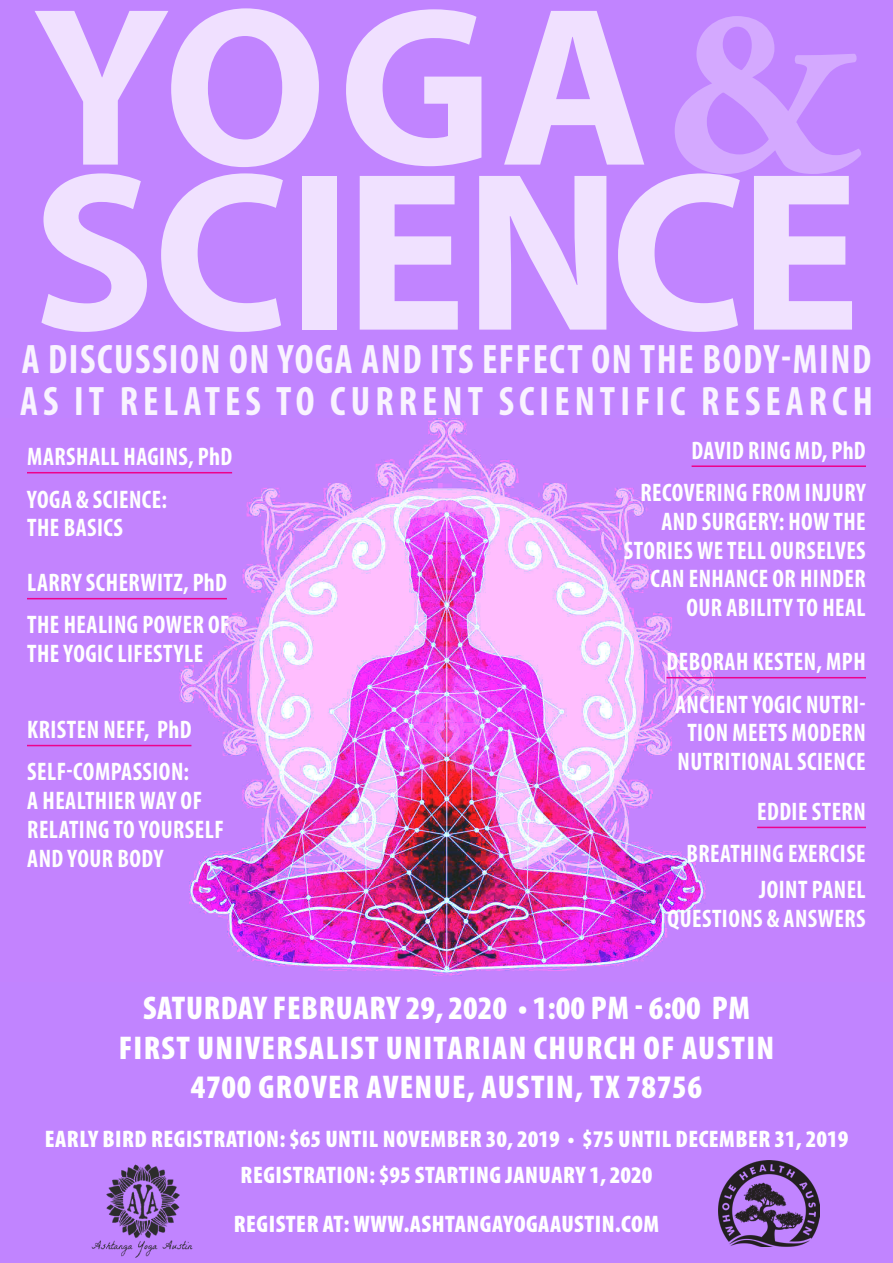
<style>
.page{position:relative;width:893px;height:1263px;background:#c184ff}
.page>*{position:absolute;margin:0;border:0;box-sizing:border-box;transform-origin:0 0}
.t1{font:700 228px "Myriad Pro";letter-spacing:-.02em;color:#f0e1ff}
.t2{font:700 228px "Myriad Pro";color:#f0e0ff}
.t3{font:700 condensed 41.4px "Myriad Pro";letter-spacing:.04em;color:#f9f3ff;scale:.94 1}
.t4{font:700 condensed 41.4px "Myriad Pro";letter-spacing:.13em;color:#f9f3ff;scale:.94 1}
.Name{font:900 condensed 33px "Myriad Pro";letter-spacing:.04em;color:#fff}
.Name-2{font:900 condensed 33px "Myriad Pro";letter-spacing:.02em;color:#fff}
.Line_Below{font:700 condensed 25.5px/28.8px "Myriad Pro";letter-spacing:.02em;color:#fff;text-align:center;scale:.94 1}
.Name-3{font:900 condensed 24px "Myriad Pro";letter-spacing:.02em;color:#fff}
.s1{font-family:"Adobe Garamond Pro";font-size:241.5px;color:#d4a9ff}
</style>
<div class="page">
<img style="left:27px;top:419px;width:839px;height:557px">
<hr style="left:27px;top:745px;width:164px;height:1px;background:#ed028c">
<hr style="left:27px;top:472px;width:205px;height:1px;background:#ed028c">
<hr style="left:666px;top:677px;width:200px;height:1px;background:#ed028c">
<hr style="left:692px;top:465px;width:174px;height:2px;background:#ed028c">
<hr style="left:757px;top:827px;width:109px;height:1px;background:#ed028c">
<hr style="left:27px;top:598px;width:200px;height:1px;background:#ed028c">
<img style="left:719px;top:1160px;width:100px;height:86px">
<img style="left:92px;top:1164px;width:101px;height:93px">
<p class="t2" style="left:33px;top:-61px;width:829px">YOGA<span class="s1">&amp;</span></p>
<p class="t1" style="left:32px;top:104px;width:830px">SCIENCE</p>
<p class="t3" style="left:22px;top:334px;width:905px">A DISCUSSION ON YOGA AND ITS EFFECT ON THE BODY-MIND</p>
<p class="t4" style="left:20px;top:376px;width:908px">AS IT RELATES TO CURRENT SCIENTIFIC RESEARCH</p>
<p class="Line_Below" style="left:27px;top:442px;width:219px">MARSHALL HAGINS, PhD</p>
<p class="Line_Below" style="left:27px;top:484px;width:150px">YOGA &amp; SCIENCE:</p>
<p class="Line_Below" style="left:27px;top:513px;width:103px">THE BASICS</p>
<p class="Line_Below" style="left:27px;top:568px;width:214px">LARRY SCHERWITZ, PhD</p>
<p class="Line_Below" style="left:27px;top:610px;width:217px;text-align:left">THE HEALING POWER OF<br>THE YOGIC LIFESTYLE</p>
<p class="Line_Below" style="left:27px;top:715px;width:176px">KRISTEN NEFF, PhD</p>
<p class="Line_Below" style="left:27px;top:757px;width:174px">SELF-COMPASSION:</p>
<p class="Line_Below" style="left:27px;top:786px;width:187px">A HEALTHIER WAY OF</p>
<p class="Line_Below" style="left:27px;top:814px;width:211px">RELATING TO YOURSELF</p>
<p class="Line_Below" style="left:27px;top:843px;width:146px">AND YOUR BODY</p>
<p class="Line_Below" style="left:692px;top:435px;width:187px">DAVID RING MD, PhD</p>
<p class="Line_Below" style="left:624px;top:478px;width:259px;text-align:right">RECOVERING FROM INJURY<br>AND SURGERY: HOW THE<br>STORIES WE TELL OURSELVES<br>CAN ENHANCE OR HINDER<br>OUR ABILITY TO HEAL</p>
<p class="Line_Below" style="left:666px;top:647px;width:213px">DEBORAH KESTEN, MPH</p>
<p class="Line_Below" style="left:675px;top:689px;width:204px">ANCIENT YOGIC NUTRI-<br>TION MEETS MODERN<br>NUTRITIONAL SCIENCE</p>
<p class="Line_Below" style="left:757px;top:796px;width:117px">EDDIE STERN</p>
<p class="Line_Below" style="left:686px;top:839px;width:192px">BREATHING EXERCISE</p>
<p class="Line_Below" style="left:759px;top:874px;width:115px">JOINT PANEL</p>
<p class="Line_Below" style="left:668px;top:903px;width:212px">QUESTIONS &amp; ANSWERS</p>
<p class="Name-2" style="left:143px;top:987px;width:608px">SATURDAY FEBRUARY 29, 2020 • 1:00 PM - 6:00 PM</p>
<p class="Name" style="left:119px;top:1026px;width:657px">FIRST UNIVERSALIST UNITARIAN CHURCH OF AUSTIN</p>
<p class="Name" style="left:191px;top:1066px;width:513px">4700 GROVER AVENUE, AUSTIN, TX 78756</p>
<p class="Name-3" style="left:45px;top:1124px;width:805px">EARLY BIRD REGISTRATION: $65 UNTIL NOVEMBER 30, 2019 • $75 UNTIL DECEMBER 31, 2019</p>
<p class="Name-3" style="left:241px;top:1159px;width:413px">REGISTRATION: $95 STARTING JANUARY 1, 2020</p>
<p class="Name-3" style="left:234px;top:1208px;width:427px">REGISTER AT: WWW.ASHTANGAYOGAAUSTIN.COM</p>
</div>
